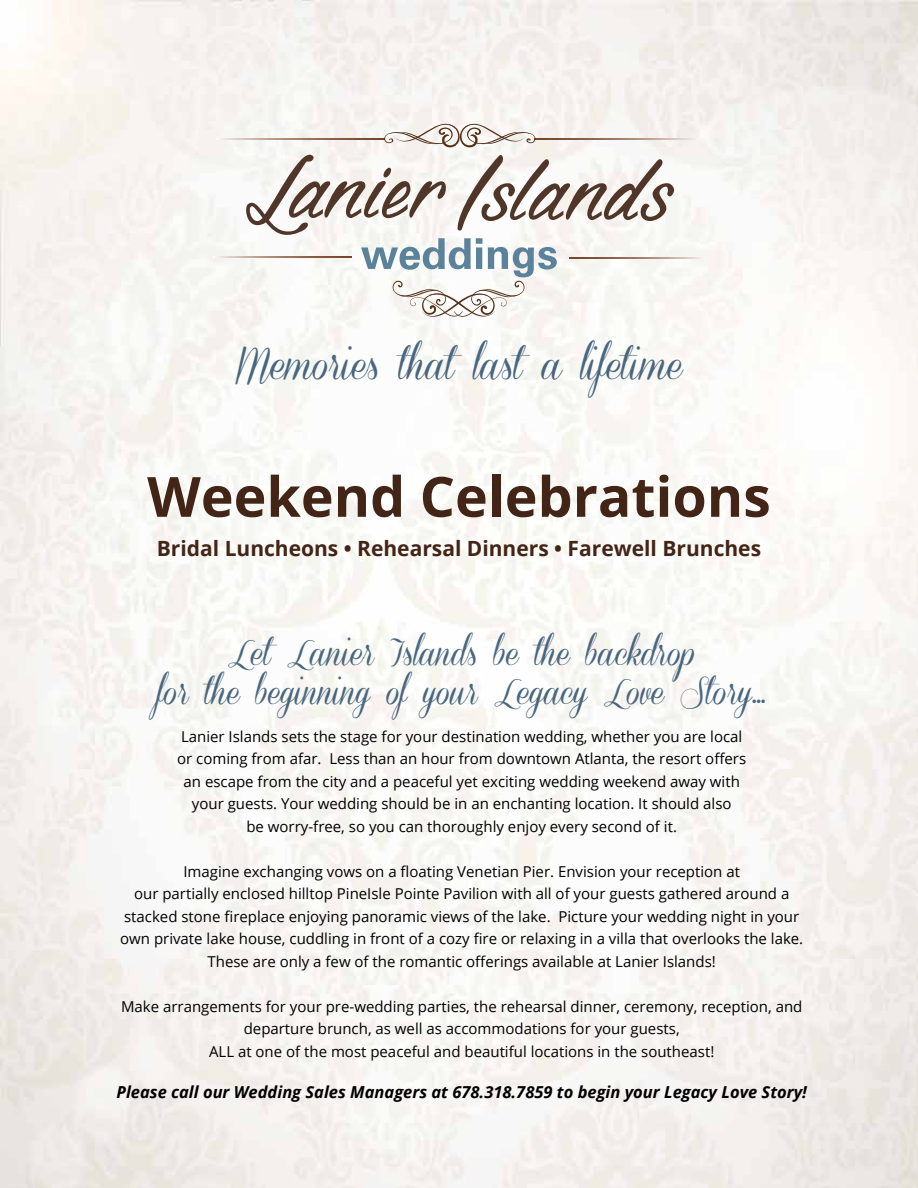
<style>
.page{position:relative;width:918px;height:1188px;background:#fff}
.page>*{position:absolute;margin:0;border:0;box-sizing:border-box;transform-origin:0 0}
.t1{font:700 55.5px "Open Sans";color:#432518}
.t2{font:37.5px "Coneria Script Demo";color:#49667f}
.t3{font:31.5px/39px "Coneria Script Demo";color:#49667f;text-align:center}
.t4{font:700 21px "Open Sans";color:#432518}
.t5{font:italic 700 16.5px "Open Sans";color:#000}
.t6{font:15px/22.5px "Open Sans";color:#000;text-align:center}
</style>
<div class="page">
<img style="left:0;top:0;width:918px;height:1188px">
<svg style="left:536px;top:138px;width:163px;height:1px"></svg>
<svg style="left:217px;top:138px;width:167px;height:1px"></svg>
<svg style="left:675px;top:258px;width:29px;height:1px"></svg>
<svg style="left:214px;top:257px;width:32px;height:1px"></svg>
<svg style="left:246px;top:155px;width:429px;height:162px"></svg>
<svg style="left:384px;top:124px;width:152px;height:24px"></svg>
<h2 class="t2" style="left:235px;top:344px;width:449px">Memories that last a lifetime</h2>
<h1 class="t1" style="left:147px;top:457px;width:625px">Weekend Celebrations</h1>
<h3 class="t4" style="left:157px;top:533px;width:606px">Bridal Luncheons • Rehearsal Dinners • Farewell Brunches</h3>
<h3 class="t3" style="left:157px;top:635px;width:611px">Let Lanier Islands be the backdrop<br>for the beginning of your Legacy Love Story…</h3>
<p class="t6" style="left:177px;top:725px;width:570px">Lanier Islands sets the stage for your destination wedding, whether you are local or coming from afar. Less than an hour from downtown Atlanta, the resort offers an escape from the city and a peaceful yet exciting wedding weekend away with your guests. Your wedding should be in an enchanting location. It should also<br>be worry-free, so you can thoroughly enjoy every second of it.</p>
<p class="t6" style="left:120px;top:860px;width:685px">Imagine exchanging vows on a floating Venetian Pier. Envision your reception at<br>our partially enclosed hilltop PineIsle Pointe Pavilion with all of your guests gathered around a stacked stone fireplace enjoying panoramic views of the lake. Picture your wedding night in your own private lake house, cuddling in front of a cozy fire or relaxing in a villa that overlooks the lake.<br>These are only a few of the romantic offerings available at Lanier Islands!</p>
<p class="t6" style="left:121px;top:995px;width:683px">Make arrangements for your pre-wedding parties, the rehearsal dinner, ceremony, reception, and departure brunch, as well as accommodations for your guests,<br>ALL at one of the most peaceful and beautiful locations in the southeast!</p>
<p class="t5" style="left:116px;top:1080px;width:692px">Please call our Wedding Sales Managers at 678.318.7859 to begin your Legacy Love Story!</p>
</div>
